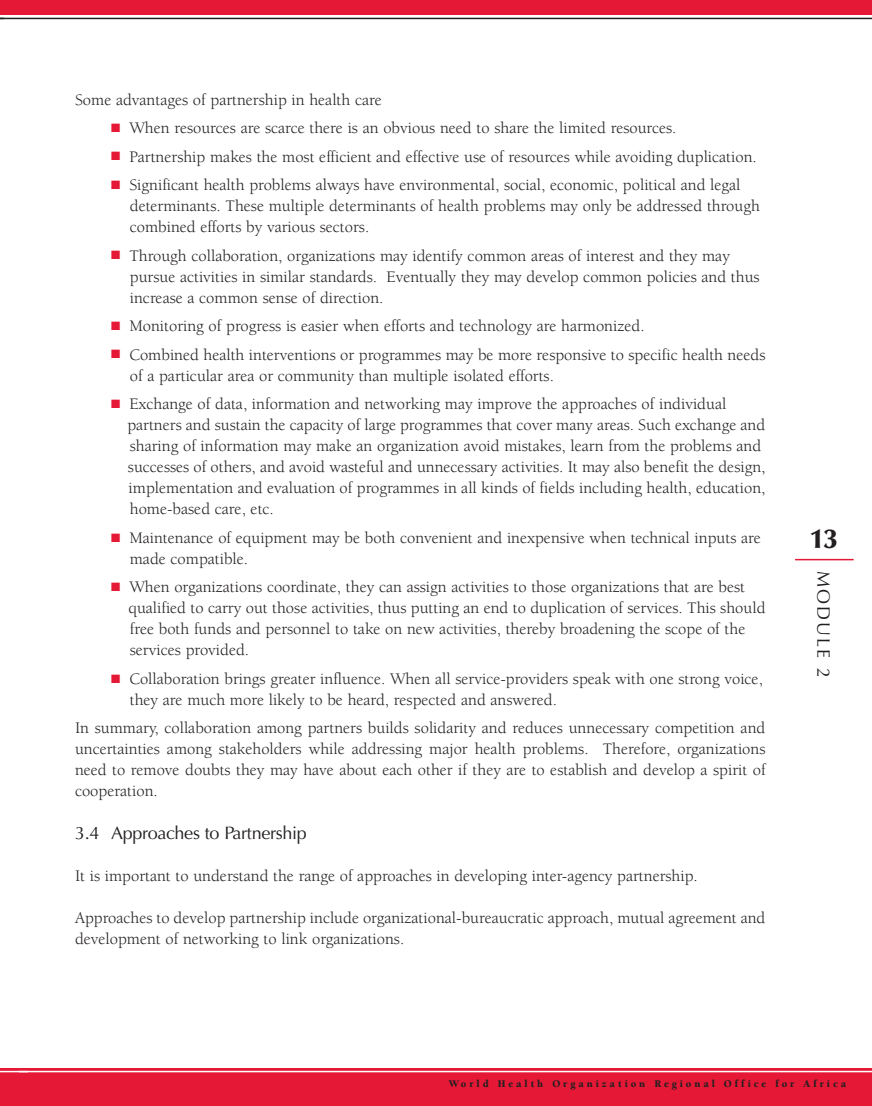
<style>
.page{position:relative;width:872px;height:1106px;background:#fff}
.page>*{position:absolute;margin:0;border:0;box-sizing:border-box;transform-origin:0 0}
.t1{font:900 27px "Optima";color:#231f20}
.t2{font:18px "Optima";letter-spacing:-.015em;color:#231f20}
.t3{font:16.5px/21px "Berkeley";color:#231f20}
.t4{font:900 10.5px "Berkeley";letter-spacing:.28em;color:#231f20}
.s1{color:#e51836}
</style>
<div class="page">
<div style="left:1px;top:1068px;width:871px;height:37px;background:#e51836"></div>
<hr style="left:0;top:18px;width:872px;height:1px;background:#231f20">
<hr style="left:0;top:1070px;width:872px;height:2px;background:#fff">
<div style="left:0;top:0;width:872px;height:15px;background:#e51836"></div>
<hr style="left:795px;top:559px;width:58px;height:1px;background:#e51836">
<div style="left:0;top:1068px;width:18px;height:37px;background:#e51836"></div>
<hr style="left:0;top:1070px;width:28px;height:2px;background:#fff">
<p class="t3" style="left:75px;top:90px;width:308px">Some advantages of partnership in health care</p>
<p class="t3" style="left:111px;top:119px;width:567px"><span class="s1">■</span> When resources are scarce there is an obvious need to share the limited resources.</p>
<p class="t3" style="left:111px;top:147px;width:647px"><span class="s1">■</span> Partnership makes the most efficient and effective use of resources while avoiding duplication.</p>
<p class="t3" style="left:130px;top:176px;width:631px;text-indent:-19px"><span class="s1">■</span> Significant health problems always have environmental, social, economic, political and legal determinants. These multiple determinants of health problems may only be addressed through combined efforts by various sectors.</p>
<p class="t3" style="left:130px;top:246px;width:631px;text-indent:-19px"><span class="s1">■</span> Through collaboration, organizations may identify common areas of interest and they may pursue activities in similar standards. Eventually they may develop common policies and thus increase a common sense of direction.</p>
<p class="t3" style="left:111px;top:317px;width:535px"><span class="s1">■</span> Monitoring of progress is easier when efforts and technology are harmonized.</p>
<p class="t3" style="left:130px;top:345px;width:637px;text-indent:-19px"><span class="s1">■</span> Combined health interventions or programmes may be more responsive to specific health needs of a particular area or community than multiple isolated efforts.</p>
<p class="t3" style="left:127px;top:395px;width:639px;text-indent:-16px"><span class="s1">■</span> Exchange of data, information and networking may improve the approaches of individual partners and sustain the capacity of large programmes that cover many areas. Such exchange and sharing of information may make an organization avoid mistakes, learn from the problems and successes of others, and avoid wasteful and unnecessary activities. It may also benefit the design, implementation and evaluation of programmes in all kinds of fields including health, education, home-based care, etc.</p>
<p class="t3" style="left:130px;top:528px;width:632px;text-indent:-19px"><span class="s1">■</span> Maintenance of equipment may be both convenient and inexpensive when technical inputs are made compatible.</p>
<p class="t3" style="left:128px;top:578px;width:638px;text-indent:-17px"><span class="s1">■</span> When organizations coordinate, they can assign activities to those organizations that are best qualified to carry out those activities, thus putting an end to duplication of services. This should free both funds and personnel to take on new activities, thereby broadening the scope of the services provided.</p>
<p class="t3" style="left:130px;top:669px;width:634px;text-indent:-19px"><span class="s1">■</span> Collaboration brings greater influence. When all service-providers speak with one strong voice, they are much more likely to be heard, respected and answered.</p>
<p class="t3" style="left:75px;top:719px;width:692px;text-align:justify">In summary, collaboration among partners builds solidarity and reduces unnecessary competition and uncertainties among stakeholders while addressing major health problems. Therefore, organizations need to remove doubts they may have about each other if they are to establish and develop a spirit of cooperation.</p>
<p class="t2" style="left:75px;top:825px;width:233px">3.4 Approaches to Partnership</p>
<p class="t3" style="left:75px;top:866px;width:624px">It is important to understand the range of approaches in developing inter-agency partnership.</p>
<p class="t3" style="left:75px;top:908px;width:692px">Approaches to develop partnership include organizational-bureaucratic approach, mutual agreement and development of networking to link organizations.</p>
<h1 class="t1" style="left:810px;top:528px;width:28px">13</h1>
<p class="t2" style="left:831px;top:571px;width:108px;rotate:90deg">MODULE 2</p>
<p class="t4" style="left:449px;top:1079px;width:399px">World Health Organization Regional Office for Africa</p>
</div>
